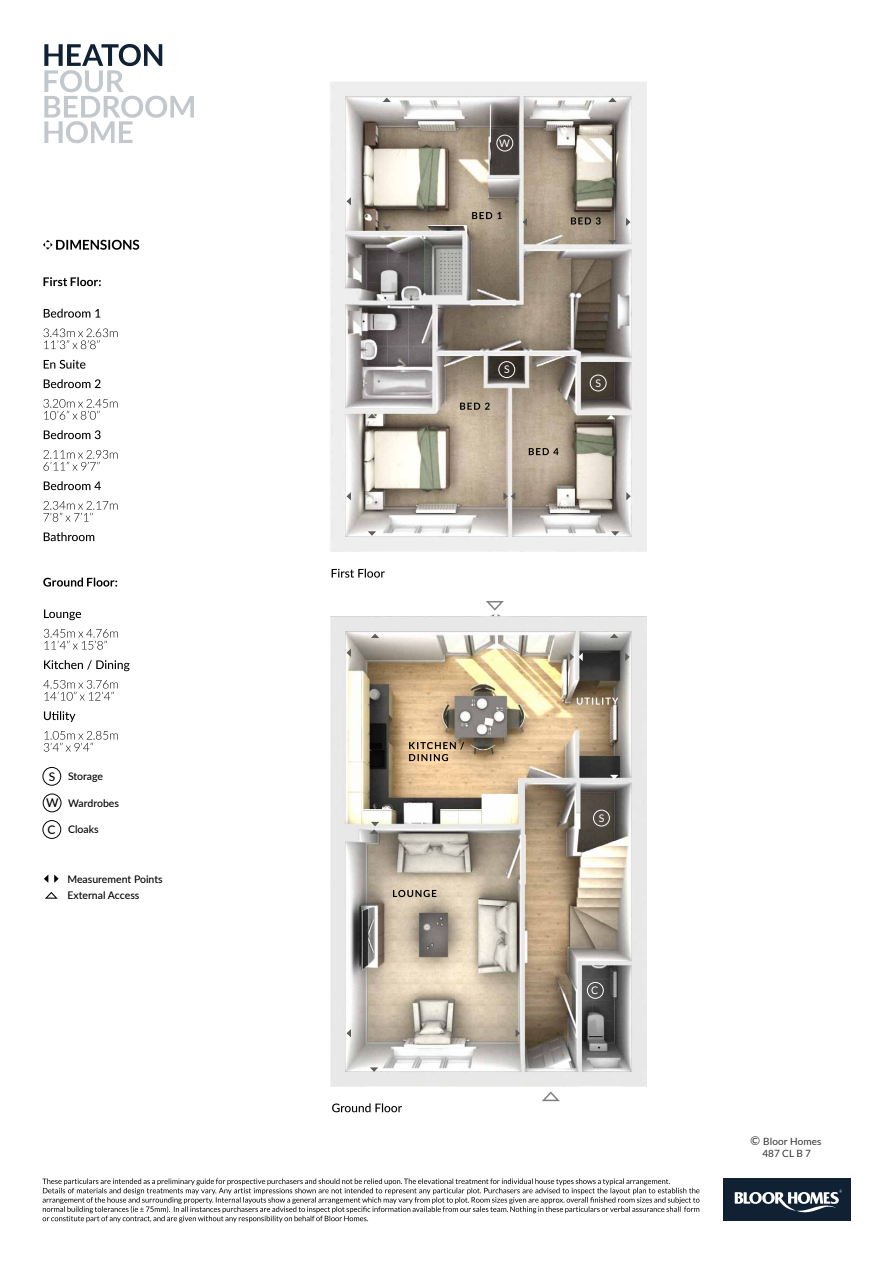
<style>
.page{position:relative;width:893px;height:1263px;background:#fff}
.page>*{position:absolute;margin:0;border:0;box-sizing:border-box;transform-origin:0 0}
.t1{font:500 10.5px/15.8px "Lato";color:#000}
.t2{font:10.5px "Lato";color:#fff}
.t3{font:10.05px "Lato";letter-spacing:.015em;color:#313232}
.s1{font-size:12px}
</style>
<div class="page">
<img style="left:331px;top:615px;width:315px;height:471px">
<img style="left:331px;top:82px;width:315px;height:469px">
<div style="left:723px;top:1178px;width:127px;height:43px;background:#102134"></div>
<svg style="left:735px;top:1190px;width:107px;height:23px"></svg>
<svg style="left:42px;top:1178px;width:657px;height:44px"></svg>
<svg style="left:43px;top:240px;width:96px;height:10px"></svg>
<div style="left:43px;top:767px;width:18px;height:18px;border:1px solid #000;border-radius:50%"></div>
<div style="left:43px;top:820px;width:18px;height:19px;border:1px solid #000;border-radius:50%"></div>
<svg style="left:44px;top:875px;width:4px;height:8px"></svg>
<svg style="left:54px;top:874px;width:5px;height:9px"></svg>
<svg style="left:45px;top:892px;width:13px;height:7px"></svg>
<svg style="left:44px;top:44px;width:150px;height:99px"></svg>
<svg style="left:542px;top:1091px;width:18px;height:10px"></svg>
<svg style="left:371px;top:634px;width:8px;height:4px"></svg>
<svg style="left:610px;top:775px;width:8px;height:4px"></svg>
<svg style="left:625px;top:653px;width:5px;height:8px"></svg>
<svg style="left:347px;top:649px;width:4px;height:8px"></svg>
<svg style="left:516px;top:1029px;width:4px;height:8px"></svg>
<svg style="left:409px;top:742px;width:55px;height:19px"></svg>
<svg style="left:383px;top:98px;width:8px;height:4px"></svg>
<svg style="left:347px;top:197px;width:4px;height:8px"></svg>
<svg style="left:514px;top:197px;width:5px;height:8px"></svg>
<svg style="left:603px;top:313px;width:4px;height:8px"></svg>
<svg style="left:626px;top:218px;width:4px;height:8px"></svg>
<svg style="left:347px;top:492px;width:4px;height:8px"></svg>
<svg style="left:383px;top:226px;width:8px;height:5px"></svg>
<svg style="left:608px;top:98px;width:9px;height:4px"></svg>
<svg style="left:611px;top:531px;width:8px;height:5px"></svg>
<svg style="left:368px;top:414px;width:8px;height:4px"></svg>
<svg style="left:368px;top:531px;width:8px;height:5px"></svg>
<svg style="left:460px;top:403px;width:30px;height:7px"></svg>
<svg style="left:571px;top:217px;width:30px;height:8px"></svg>
<svg style="left:44px;top:532px;width:50px;height:9px"></svg>
<svg style="left:43px;top:501px;width:75px;height:21px"></svg>
<svg style="left:44px;top:481px;width:57px;height:9px"></svg>
<svg style="left:43px;top:450px;width:75px;height:21px"></svg>
<svg style="left:44px;top:430px;width:57px;height:9px"></svg>
<svg style="left:43px;top:399px;width:75px;height:21px"></svg>
<svg style="left:44px;top:379px;width:57px;height:9px"></svg>
<svg style="left:44px;top:360px;width:41px;height:9px"></svg>
<svg style="left:43px;top:328px;width:75px;height:21px"></svg>
<svg style="left:44px;top:309px;width:56px;height:9px"></svg>
<svg style="left:44px;top:277px;width:57px;height:9px"></svg>
<svg style="left:44px;top:731px;width:74px;height:21px"></svg>
<svg style="left:44px;top:711px;width:31px;height:11px"></svg>
<svg style="left:43px;top:680px;width:75px;height:21px"></svg>
<svg style="left:44px;top:660px;width:86px;height:11px"></svg>
<svg style="left:44px;top:629px;width:74px;height:21px"></svg>
<svg style="left:44px;top:609px;width:37px;height:11px"></svg>
<svg style="left:43px;top:578px;width:74px;height:9px"></svg>
<div style="left:593px;top:810px;width:17px;height:16px;border:1px solid #fff;border-radius:50%"></div>
<div style="left:499px;top:361px;width:16px;height:17px;border:1px solid #fff;border-radius:50%"></div>
<svg style="left:332px;top:1103px;width:70px;height:9px"></svg>
<svg style="left:332px;top:569px;width:53px;height:9px"></svg>
<svg style="left:577px;top:698px;width:41px;height:7px"></svg>
<svg style="left:347px;top:1029px;width:4px;height:8px"></svg>
<svg style="left:370px;top:822px;width:9px;height:12px"></svg>
<svg style="left:472px;top:212px;width:30px;height:7px"></svg>
<svg style="left:393px;top:890px;width:43px;height:7px"></svg>
<svg style="left:610px;top:634px;width:8px;height:4px"></svg>
<svg style="left:529px;top:448px;width:30px;height:7px"></svg>
<svg style="left:570px;top:653px;width:13px;height:8px"></svg>
<svg style="left:370px;top:1067px;width:8px;height:5px"></svg>
<svg style="left:486px;top:601px;width:18px;height:10px"></svg>
<div style="left:590px;top:375px;width:16px;height:16px;border:1px solid #fff;border-radius:50%"></div>
<svg style="left:607px;top:415px;width:8px;height:4px"></svg>
<svg style="left:503px;top:492px;width:12px;height:8px"></svg>
<svg style="left:626px;top:492px;width:5px;height:8px"></svg>
<div style="left:497px;top:135px;width:16px;height:16px;border:1px solid #fff;border-radius:50%"></div>
<svg style="left:523px;top:218px;width:4px;height:8px"></svg>
<svg style="left:608px;top:240px;width:9px;height:4px"></svg>
<div style="left:43px;top:794px;width:18px;height:18px;border:1px solid #000;border-radius:50%"></div>
<div style="left:587px;top:982px;width:17px;height:16px;border:1px solid #fff;border-radius:50%"></div>
<svg style="left:591px;top:986px;width:7px;height:8px"></svg>
<p class="t1" style="left:49px;top:768px;width:56px"><span class="s1">S</span> Storage</p>
<p class="t1" style="left:46px;top:794px;width:74px"><span class="s1">W</span> Wardrobes</p>
<p class="t1" style="left:48px;top:821px;width:53px"><span class="s1">C</span> Cloaks</p>
<p class="t1" style="left:67px;top:871px;width:97px">Measurement Points<br>External Access</p>
<p class="t2" style="left:499px;top:137px;width:12px">W</p>
<p class="t2" style="left:504px;top:364px;width:7px">S</p>
<p class="t2" style="left:595px;top:377px;width:7px">S</p>
<p class="t2" style="left:599px;top:812px;width:7px">S</p>
<p class="t3" style="left:750px;top:1135px;width:73px"><span class="s1">©</span> Bloor Homes</p>
<p class="t3" style="left:762px;top:1147px;width:50px">487 CL B 7</p>
</div>
